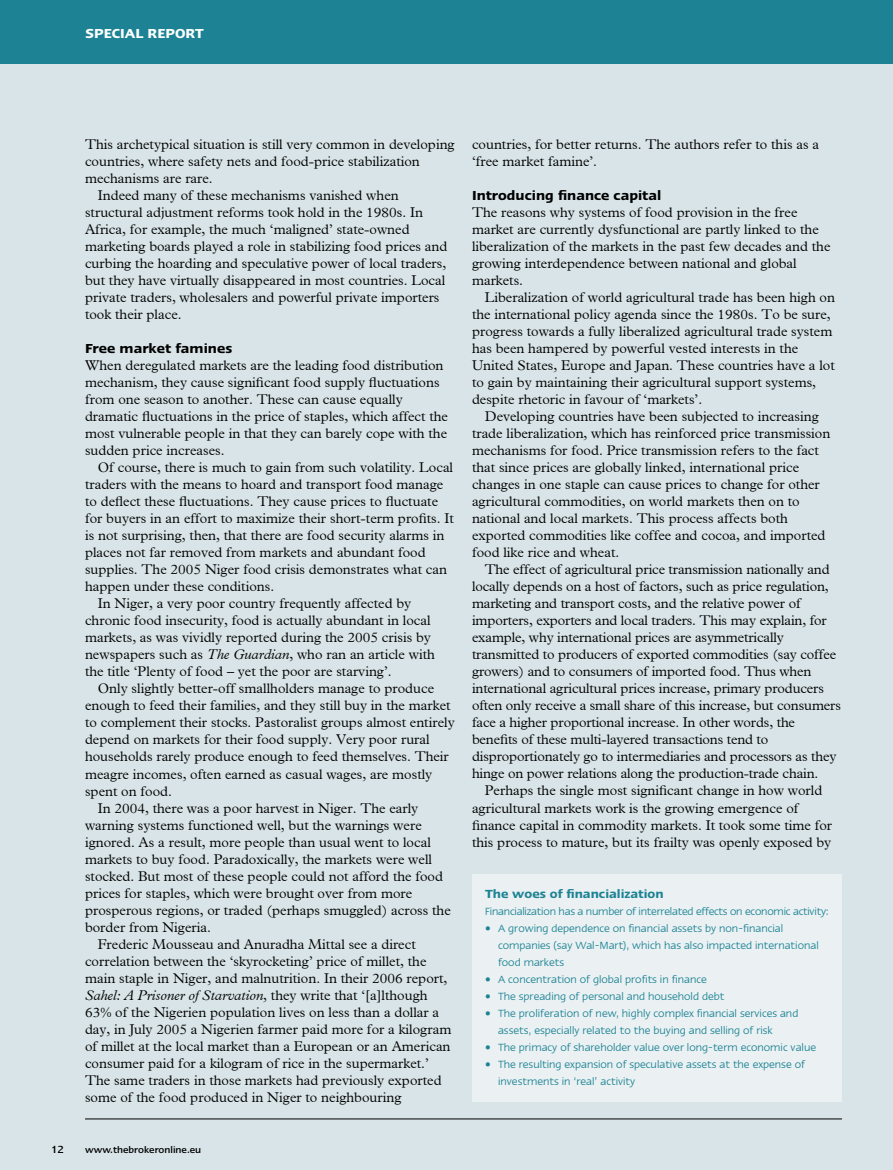
<style>
.page{position:relative;width:893px;height:1170px;background:#fff}
.page>*{position:absolute;margin:0;border:0;box-sizing:border-box;transform-origin:0 0}
.t1{font:600 15px "Linotype Ergo";color:#000}
.t2{font:600 15px "Linotype Ergo";color:#fff}
.t3{font:300 14.1px/17px "Plantin";color:#000}
.t4{font:italic 300 14.1px "Plantin";color:#000}
.t5{font:600 13.5px "Linotype Ergo";color:#1d8394}
.t6{font:12px/17px "Linotype Ergo";color:#1d8394}
.t7{font:12px "Linotype Ergo";letter-spacing:-.02em;color:#1d8394}
.t8{font:500 12px "Linotype Ergo";color:#000}
.t9{font:500 10.5px "Linotype Ergo";color:#000}
.s1{font-style:italic}
.s2{font-style:normal}
</style>
<div class="page">
<div style="left:0;top:0;width:893px;height:1169px;background:#d8e4e7"></div>
<div style="left:0;top:0;width:893px;height:64px;background:#1d8394"></div>
<div style="left:472px;top:874px;width:370px;height:227px;background:#ebf1f3"></div>
<hr style="left:85px;top:1118px;width:757px;height:1px;background:#000">
<p class="t2" style="left:86px;top:25px;width:120px">SPECIAL REPORT</p>
<p class="t3" style="left:85px;top:136px;width:371px">This archetypical situation is still very common in developing</p>
<p class="t3" style="left:85px;top:153px;width:336px">countries, where safety nets and food-price stabilization</p>
<p class="t3" style="left:85px;top:170px;width:129px">mechanisms are rare.</p>
<p class="t3" style="left:98px;top:187px;width:302px">Indeed many of these mechanisms vanished when</p>
<p class="t3" style="left:85px;top:204px;width:339px">structural adjustment reforms took hold in the 1980s. In</p>
<p class="t3" style="left:85px;top:221px;width:326px">Africa, for example, the much ‘maligned’ state-owned</p>
<p class="t3" style="left:85px;top:238px;width:364px">marketing boards played a role in stabilizing food prices and</p>
<p class="t3" style="left:85px;top:255px;width:363px">curbing the hoarding and speculative power of local traders,</p>
<p class="t3" style="left:85px;top:272px;width:362px">but they have virtually disappeared in most countries. Local</p>
<p class="t3" style="left:85px;top:289px;width:356px">private traders, wholesalers and powerful private importers</p>
<p class="t3" style="left:85px;top:306px;width:98px">took their place.</p>
<p class="t1" style="left:85px;top:340px;width:149px">Free market famines</p>
<p class="t3" style="left:85px;top:357px;width:365px">When deregulated markets are the leading food distribution mechanism, they cause significant food supply fluctuations from one season to another. These can cause equally dramatic fluctuations in the price of staples, which affect the most vulnerable people in that they can barely cope with the sudden price increases.</p>
<p class="t3" style="left:98px;top:459px;width:357px">Of course, there is much to gain from such volatility. Local</p>
<p class="t3" style="left:85px;top:476px;width:360px">traders with the means to hoard and transport food manage</p>
<p class="t3" style="left:85px;top:493px;width:355px">to deflect these fluctuations. They cause prices to fluctuate</p>
<p class="t3" style="left:85px;top:510px;width:370px">for buyers in an effort to maximize their short-term profits. It</p>
<p class="t3" style="left:85px;top:527px;width:361px">is not surprising, then, that there are food security alarms in</p>
<p class="t3" style="left:85px;top:544px;width:342px">places not far removed from markets and abundant food</p>
<p class="t3" style="left:85px;top:561px;width:363px">supplies. The 2005 Niger food crisis demonstrates what can</p>
<p class="t3" style="left:85px;top:578px;width:191px">happen under these conditions.</p>
<p class="t3" style="left:98px;top:595px;width:315px">In Niger, a very poor country frequently affected by</p>
<p class="t3" style="left:85px;top:612px;width:347px">chronic food insecurity, food is actually abundant in local</p>
<p class="t3" style="left:85px;top:629px;width:347px">markets, as was vividly reported during the 2005 crisis by</p>
<p class="t3" style="left:85px;top:646px;width:351px">newspapers such as <span class="s1">The Guardian</span>, who ran an article with</p>
<p class="t3" style="left:85px;top:663px;width:308px">the title ‘Plenty of food – yet the poor are starving’.</p>
<p class="t3" style="left:98px;top:680px;width:338px">Only slightly better-off smallholders manage to produce</p>
<p class="t3" style="left:85px;top:697px;width:367px">enough to feed their families, and they still buy in the market</p>
<p class="t3" style="left:85px;top:714px;width:371px">to complement their stocks. Pastoralist groups almost entirely</p>
<p class="t3" style="left:85px;top:731px;width:346px">depend on markets for their food supply. Very poor rural</p>
<p class="t3" style="left:85px;top:748px;width:365px">households rarely produce enough to feed themselves. Their</p>
<p class="t3" style="left:85px;top:765px;width:349px">meagre incomes, often earned as casual wages, are mostly</p>
<p class="t3" style="left:85px;top:782px;width:88px">spent on food.</p>
<p class="t3" style="left:98px;top:799px;width:322px">In 2004, there was a poor harvest in Niger. The early</p>
<p class="t3" style="left:85px;top:816px;width:338px">warning systems functioned well, but the warnings were</p>
<p class="t3" style="left:85px;top:833px;width:347px">ignored. As a result, more people than usual went to local</p>
<p class="t3" style="left:85px;top:850px;width:349px">markets to buy food. Paradoxically, the markets were well</p>
<p class="t3" style="left:85px;top:867px;width:359px">stocked. But most of these people could not afford the food</p>
<p class="t3" style="left:85px;top:884px;width:329px">prices for staples, which were brought over from more</p>
<p class="t3" style="left:85px;top:901px;width:367px">prosperous regions, or traded (perhaps smuggled) across the</p>
<p class="t3" style="left:85px;top:918px;width:127px">border from Nigeria.</p>
<p class="t3" style="left:98px;top:935px;width:319px">Frederic Mousseau and Anuradha Mittal see a direct</p>
<p class="t3" style="left:85px;top:952px;width:343px">correlation between the ‘skyrocketing’ price of millet, the</p>
<p class="t3" style="left:85px;top:969px;width:364px">main staple in Niger, and malnutrition. In their 2006 report,</p>
<p class="t4" style="left:85px;top:986px;width:344px">Sahel: A Prisoner of Starvation<span class="s2">, they write that ‘[a]lthough</span></p>
<p class="t3" style="left:85px;top:1003px;width:356px">63% of the Nigerien population lives on less than a dollar a</p>
<p class="t3" style="left:85px;top:1020px;width:368px">day, in July 2005 a Nigerien farmer paid more for a kilogram</p>
<p class="t3" style="left:85px;top:1037px;width:367px">of millet at the local market than a European or an American</p>
<p class="t3" style="left:85px;top:1054px;width:345px">consumer paid for a kilogram of rice in the supermarket.’</p>
<p class="t3" style="left:85px;top:1071px;width:358px">The same traders in those markets had previously exported</p>
<p class="t3" style="left:85px;top:1088px;width:318px">some of the food produced in Niger to neighbouring</p>
<p class="t8" style="left:51px;top:1142px;width:14px">12</p>
<p class="t9" style="left:85px;top:1144px;width:118px">www.thebrokeronline.eu</p>
<p class="t3" style="left:472px;top:136px;width:348px">countries, for better returns. The authors refer to this as a ‘free market famine’.</p>
<p class="t1" style="left:472px;top:187px;width:191px">Introducing finance capital</p>
<p class="t3" style="left:472px;top:204px;width:360px">The reasons why systems of food provision in the free market are currently dysfunctional are partly linked to the liberalization of the markets in the past few decades and the growing interdependence between national and global markets.</p>
<p class="t3" style="left:472px;top:289px;width:364px;text-indent:13px">Liberalization of world agricultural trade has been high on the international policy agenda since the 1980s. To be sure, progress towards a fully liberalized agricultural trade system has been hampered by powerful vested interests in the United States, Europe and Japan. These countries have a lot to gain by maintaining their agricultural support systems, despite rhetoric in favour of ‘markets’.</p>
<p class="t3" style="left:472px;top:408px;width:360px;text-indent:13px">Developing countries have been subjected to increasing trade liberalization, which has reinforced price transmission mechanisms for food. Price transmission refers to the fact that since prices are globally linked, international price changes in one staple can cause prices to change for other agricultural commodities, on world markets then on to national and local markets. This process affects both exported commodities like coffee and cocoa, and imported food like rice and wheat.</p>
<p class="t3" style="left:472px;top:561px;width:370px;text-indent:13px">The effect of agricultural price transmission nationally and locally depends on a host of factors, such as price regulation, marketing and transport costs, and the relative power of importers, exporters and local traders. This may explain, for example, why international prices are asymmetrically transmitted to producers of exported commodities (say coffee growers) and to consumers of imported food. Thus when international agricultural prices increase, primary producers often only receive a small share of this increase, but consumers face a higher proportional increase. In other words, the benefits of these multi-layered transactions tend to disproportionately go to intermediaries and processors as they hinge on power relations along the production-trade chain.</p>
<p class="t3" style="left:472px;top:782px;width:362px;text-indent:13px">Perhaps the single most significant change in how world agricultural markets work is the growing emergence of finance capital in commodity markets. It took some time for this process to mature, but its frailty was openly exposed by</p>
<p class="t5" style="left:485px;top:886px;width:180px">The woes of financialization</p>
<p class="t7" style="left:485px;top:904px;width:345px">Financialization has a number of interrelated effects on economic activity:</p>
<p class="t6" style="left:498px;top:919px;width:322px;text-indent:-13px">• A growing dependence on financial assets by non-financial companies (say Wal-Mart), which has also impacted international food markets</p>
<p class="t6" style="left:485px;top:970px;width:223px">• A concentration of global profits in finance</p>
<p class="t6" style="left:485px;top:987px;width:241px">• The spreading of personal and household debt</p>
<p class="t6" style="left:498px;top:1004px;width:302px;text-indent:-13px">• The proliferation of new, highly complex financial services and assets, especially related to the buying and selling of risk</p>
<p class="t6" style="left:485px;top:1038px;width:332px">• The primacy of shareholder value over long-term economic value</p>
<p class="t6" style="left:498px;top:1055px;width:308px;text-indent:-13px">• The resulting expansion of speculative assets at the expense of investments in ‘real’ activity</p>
</div>
